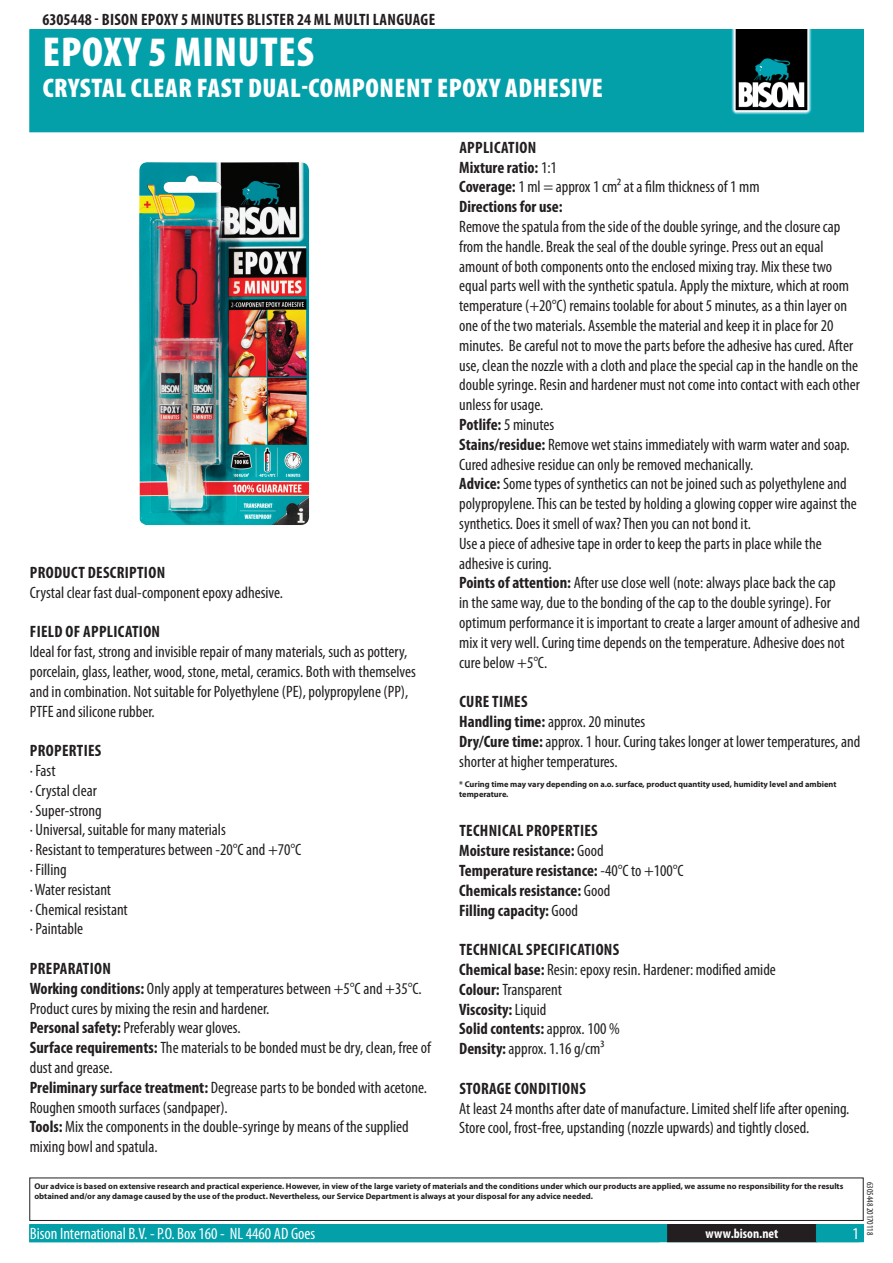
<style>
.page{position:relative;width:893px;height:1263px;background:#fff}
.page>*{position:absolute;margin:0;border:0;box-sizing:border-box;transform-origin:0 0}
.PageHeader{font:900 condensed 42px "Myriad Pro";letter-spacing:.02em;color:#fff}
.PageSubheader{font:900 condensed 27px "Myriad Pro";letter-spacing:.02em;color:#fff}
.Regular{font:condensed 16.5px/19.8px "Myriad Pro";color:#231f20}
.Regular-2{font:700 condensed 16.5px "Myriad Pro";color:#231f20}
.TOCItem{font:700 condensed 16.5px "Myriad Pro";letter-spacing:.02em;color:#231f20}
.ContactData{font:condensed 16.5px "Myriad Pro";color:#fff}
.URL{font:700 condensed 13.5px "Myriad Pro";letter-spacing:.015em;color:#fff}
.Revisie{font:condensed 9px "Myriad Pro";color:#231f20}
.Disclaimer{font:700 8.4px/10.1px "Myriad Pro";color:#231f20}
.s1{font-weight:700}
.s2{font-weight:400}
</style>
<div class="page">
<div style="left:30px;top:30px;width:833px;height:102px;background:#04a0aa"></div>
<div style="left:731px;top:30px;width:85px;height:85px;background:linear-gradient(to bottom,#05a7b3,#04a6b2)"></div>
<img style="left:731px;top:30px;width:80px;height:85px">
<div style="left:29px;top:1177px;width:835px;height:44px;border:1px solid #231f20"></div>
<div style="left:30px;top:1225px;width:833px;height:17px;background:#04a0aa"></div>
<div style="left:29px;top:1224px;width:835px;height:18px;border:1px solid #04a0aa"></div>
<div style="left:668px;top:1225px;width:148px;height:17px;background:#231f20"></div>
<div style="left:667px;top:1224px;width:150px;height:18px;border:1px solid #231f20"></div>
<img style="left:139px;top:162px;width:171px;height:363px">
<p class="TOCItem" style="left:43px;top:9px;width:393px">6305448 - Bison Epoxy 5 Minutes Blister 24 ml Multi Language</p>
<p class="PageHeader" style="left:43px;top:25px;width:272px">EPOXY 5 MINUTES</p>
<p class="PageSubheader" style="left:43px;top:70px;width:559px">CRYSTAL CLEAR FAST DUAL-COMPONENT EPOXY ADHESIVE</p>
<p class="TOCItem" style="left:30px;top:562px;width:137px">Product description</p>
<p class="Regular" style="left:30px;top:582px;width:255px">Crystal clear fast dual-component epoxy adhesive.</p>
<p class="TOCItem" style="left:30px;top:621px;width:132px">Field of application</p>
<p class="Regular" style="left:30px;top:642px;width:387px">Ideal for fast, strong and invisible repair of many materials, such as pottery, porcelain, glass, leather, wood, stone, metal, ceramics. Both with themselves and in combination. Not suitable for Polyethylene (PE), polypropylene (PP), PTFE and silicone rubber.</p>
<p class="TOCItem" style="left:30px;top:740px;width:73px">Properties</p>
<p class="Regular" style="left:30px;top:760px;width:273px">· Fast<br>· Crystal clear<br>· Super-strong<br>· Universal, suitable for many materials<br>· Resistant to temperatures between -20°C and +70°C · Filling<br>· Water resistant<br>· Chemical resistant<br>· Paintable</p>
<p class="TOCItem" style="left:30px;top:958px;width:83px">Preparation</p>
<p class="Regular" style="left:30px;top:978px;width:393px"><span class="s1">Working conditions:</span> Only apply at temperatures between +5°C and +35°C.<br>Product cures by mixing the resin and hardener.</p>
<p class="Regular" style="left:30px;top:1018px;width:212px"><span class="s1">Personal safety:</span> Preferably wear gloves.</p>
<p class="Regular" style="left:30px;top:1038px;width:403px"><span class="s1">Surface requirements:</span> The materials to be bonded must be dry, clean, free of dust and grease.</p>
<p class="Regular" style="left:30px;top:1077px;width:399px"><span class="s1">Preliminary surface treatment:</span> Degrease parts to be bonded with acetone.<br>Roughen smooth surfaces (sandpaper).</p>
<p class="Regular" style="left:30px;top:1117px;width:381px"><span class="s1">Tools:</span> Mix the components in the double-syringe by means of the supplied mixing bowl and spatula.</p>
<p class="TOCItem" style="left:459px;top:137px;width:78px">Application</p>
<p class="Regular-2" style="left:459px;top:157px;width:96px">Mixture ratio: <span class="s2">1 :1</span></p>
<p class="Regular" style="left:459px;top:177px;width:302px"><span class="s1">Coverage:</span> 1 ml = approx 1 cm² at a film thickness of 1 mm</p>
<p class="Regular-2" style="left:459px;top:196px;width:105px">Directions for use:</p>
<p class="Regular" style="left:459px;top:216px;width:402px">Remove the spatula from the side of the double syringe, and the closure cap from the handle. Break the seal of the double syringe. Press out an equal amount of both components onto the enclosed mixing tray. Mix these two equal parts well with the synthetic spatula. Apply the mixture, which at room temperature (+20°C) remains toolable for about 5 minutes, as a thin layer on one of the two materials. Assemble the material and keep it in place for 20 minutes. Be careful not to move the parts before the adhesive has cured. After use, clean the nozzle with a cloth and place the special cap in the handle on the double syringe. Resin and hardener must not come into contact with each other unless for usage.</p>
<p class="Regular-2" style="left:459px;top:414px;width:97px">Potlife: <span class="s2">5 minutes</span></p>
<p class="Regular" style="left:459px;top:434px;width:392px"><span class="s1">Stains/residue:</span> Remove wet stains immediately with warm water and soap.<br>Cured adhesive residue can only be removed mechanically.</p>
<p class="Regular" style="left:459px;top:474px;width:399px"><span class="s1">Advice:</span> Some types of synthetics can not be joined such as polyethylene and polypropylene. This can be tested by holding a glowing copper wire against the synthetics. Does it smell of wax? Then you can not bond it.<br>Use a piece of adhesive tape in order to keep the parts in place while the adhesive is curing.</p>
<p class="Regular" style="left:459px;top:573px;width:402px"><span class="s1">Points of attention:</span> After use close well (note: always place back the cap<br>in the same way, due to the bonding of the cap to the double syringe). For optimum performance it is important to create a larger amount of adhesive and mix it very well. Curing time depends on the temperature. Adhesive does not cure below +5°C.</p>
<p class="TOCItem" style="left:459px;top:691px;width:70px">Cure times</p>
<p class="Regular" style="left:459px;top:711px;width:187px"><span class="s1">Handling time:</span> approx. 20 minutes</p>
<p class="Regular" style="left:459px;top:731px;width:402px"><span class="s1">Dry/Cure time:</span> approx. 1 hour. Curing takes longer at lower temperatures, and shorter at higher temperatures.</p>
<p class="Disclaimer" style="left:459px;top:779px;width:379px">* Curing time may vary depending on a.o. surface, product quantity used, humidity level and ambient temperature.</p>
<p class="TOCItem" style="left:459px;top:821px;width:140px">Technical properties</p>
<p class="Regular-2" style="left:459px;top:840px;width:146px">Moisture resistance: <span class="s2">Good</span></p>
<p class="Regular-2" style="left:459px;top:860px;width:226px">Temperature resistance: <span class="s2">-40°C to +1 00°C</span></p>
<p class="Regular-2" style="left:459px;top:880px;width:153px">Chemicals resistance: <span class="s2">Good</span></p>
<p class="Regular-2" style="left:459px;top:900px;width:120px">Filling capacity: <span class="s2">Good</span></p>
<p class="TOCItem" style="left:459px;top:939px;width:161px">Technical specifications</p>
<p class="Regular" style="left:459px;top:959px;width:318px"><span class="s1">Chemical base:</span> Resin: epoxy resin. Hardener: modified amide</p>
<p class="Regular" style="left:459px;top:979px;width:104px"><span class="s1">Colour:</span> Transparent</p>
<p class="Regular-2" style="left:459px;top:999px;width:89px">Viscosity: <span class="s2">Liquid</span></p>
<p class="Regular-2" style="left:459px;top:1019px;width:162px">Solid contents: <span class="s2">approx. 1 00 %</span></p>
<p class="Regular" style="left:459px;top:1039px;width:147px"><span class="s1">Density:</span> approx. 1 .1 6 g/cm³</p>
<p class="TOCItem" style="left:459px;top:1078px;width:128px">Storage conditions</p>
<p class="Regular" style="left:459px;top:1098px;width:392px">At least 24 months after date of manufacture. Limited shelf life after opening.<br>Store cool, frost-free, upstanding (nozzle upwards) and tightly closed.</p>
<p class="Disclaimer" style="left:34px;top:1181px;width:810px">Our advice is based on extensive research and practical experience. However, in view of the large variety of materials and the conditions under which our products are applied, we assume no responsibility for the results obtained and/or any damage caused by the use of the product. Nevertheless, our Service Department is always at your disposal for any advice needed.</p>
<p class="ContactData" style="left:30px;top:1224px;width:287px">Bison International B.V. - P.O. Box 1 60 - NL 4460 AD Goes</p>
<p class="URL" style="left:706px;top:1225px;width:74px">www.bison.net</p>
<p class="Revisie" style="left:875px;top:1182px;width:55px;rotate:90deg">6305448 201 7011 8</p>
</div>
